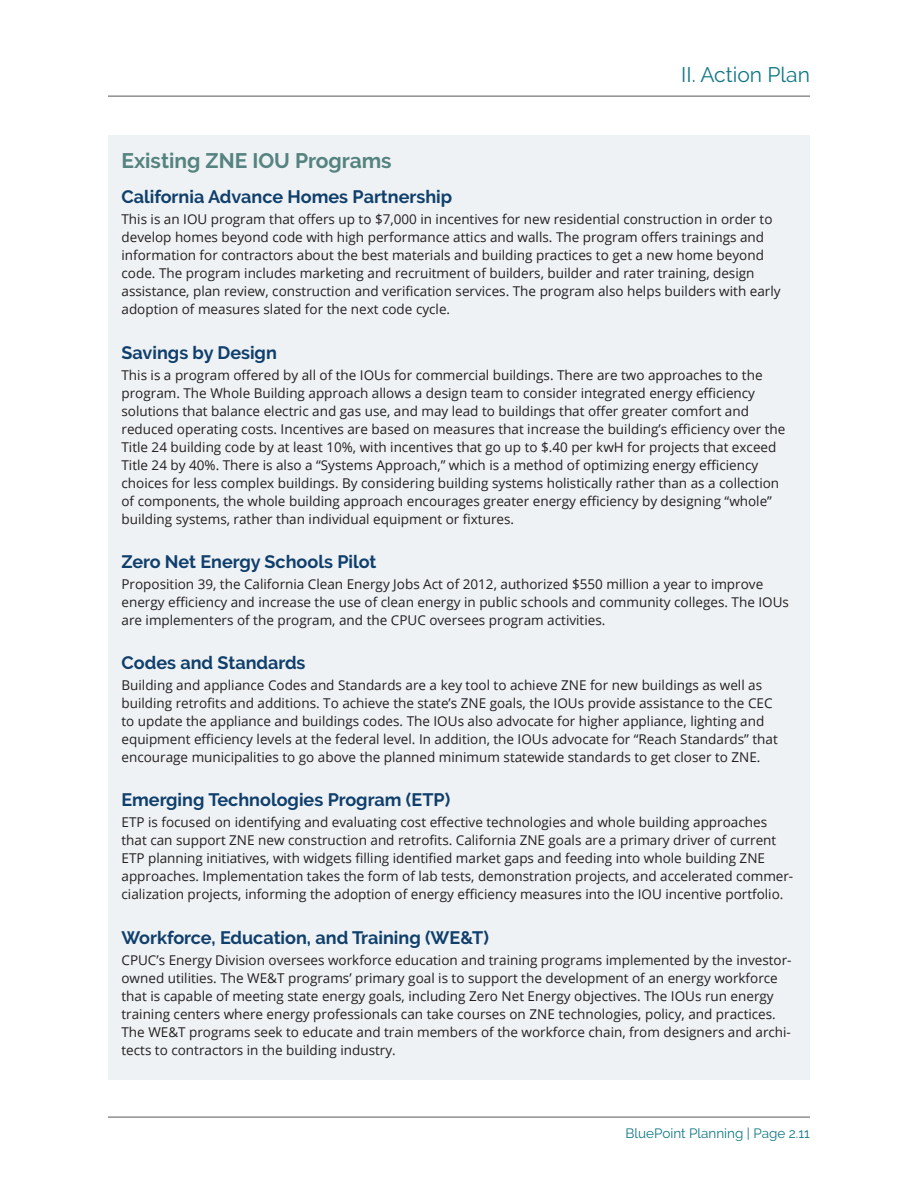
<style>
.page{position:relative;width:918px;height:1188px;background:#fff}
.page>*{position:absolute;margin:0;border:0;box-sizing:border-box;transform-origin:0 0}
.t1{font:700 21px "Raleway";color:#55837f}
.t2{font:21px "Raleway";color:#137885}
.t3{font:700 18px "Raleway";color:#103f6c}
.t4{font:13.5px/18px "Open Sans";color:#231f20}
.t5{font:13.5px "Raleway";color:#137885}
</style>
<div class="page">
<hr style="left:108px;top:1117px;width:702px;height:1px;background:#57585a">
<hr style="left:108px;top:96px;width:702px;height:1px;background:#57585a">
<div style="left:108px;top:135px;width:702px;height:945px;background:#eef2f4"></div>
<h1 class="t2" style="left:681px;top:63px;width:130px">II. Action Plan</h1>
<h1 class="t1" style="left:122px;top:149px;width:272px">Existing ZNE IOU Programs</h1>
<h2 class="t3" style="left:122px;top:187px;width:332px">California Advance Homes Partnership</h2>
<p class="t4" style="left:122px;top:210px;width:661px">This is an IOU program that offers up to $7,000 in incentives for new residential construction in order to develop homes beyond code with high performance attics and walls. The program offers trainings and information for contractors about the best materials and building practices to get a new home beyond code. The program includes marketing and recruitment of builders, builder and rater training, design assistance, plan review, construction and verification services. The program also helps builders with early adoption of measures slated for the next code cycle.</p>
<h2 class="t3" style="left:122px;top:342px;width:157px">Savings by Design</h2>
<p class="t4" style="left:122px;top:365px;width:665px">This is a program offered by all of the IOUs for commercial buildings. There are two approaches to the program. The Whole Building approach allows a design team to consider integrated energy efficiency solutions that balance electric and gas use, and may lead to buildings that offer greater comfort and reduced operating costs. Incentives are based on measures that increase the building’s efficiency over the Title 24 building code by at least 10%, with incentives that go up to $.40 per kwH for projects that exceed Title 24 by 40%. There is also a “Systems Approach,” which is a method of optimizing energy efficiency choices for less complex buildings. By considering building systems holistically rather than as a collection of components, the whole building approach encourages greater energy efficiency by designing “whole” building systems, rather than individual equipment or fixtures.</p>
<h2 class="t3" style="left:122px;top:551px;width:257px">Zero Net Energy Schools Pilot</h2>
<p class="t4" style="left:122px;top:575px;width:669px">Proposition 39, the California Clean Energy Jobs Act of 2012, authorized $550 million a year to improve energy efficiency and increase the use of clean energy in public schools and community colleges. The IOUs are implementers of the program, and the CPUC oversees program activities.</p>
<h2 class="t3" style="left:122px;top:653px;width:186px">Codes and Standards</h2>
<p class="t4" style="left:122px;top:676px;width:658px">Building and appliance Codes and Standards are a key tool to achieve ZNE for new buildings as well as building retrofits and additions. To achieve the state’s ZNE goals, the IOUs provide assistance to the CEC to update the appliance and buildings codes. The IOUs also advocate for higher appliance, lighting and equipment efficiency levels at the federal level. In addition, the IOUs advocate for “Reach Standards” that encourage municipalities to go above the planned minimum statewide standards to get closer to ZNE.</p>
<h2 class="t3" style="left:122px;top:790px;width:330px">Emerging Technologies Program (ETP)</h2>
<p class="t4" style="left:122px;top:813px;width:673px">ETP is focused on identifying and evaluating cost effective technologies and whole building approaches that can support ZNE new construction and retrofits. California ZNE goals are a primary driver of current ETP planning initiatives, with widgets filling identified market gaps and feeding into whole building ZNE approaches. Implementation takes the form of lab tests, demonstration projects, and accelerated commer&shy;cialization projects, informing the adoption of energy efficiency measures into the IOU incentive portfolio.</p>
<h2 class="t3" style="left:122px;top:927px;width:369px">Workforce, Education, and Training (WE&amp;T)</h2>
<p class="t4" style="left:122px;top:950px;width:672px">CPUC’s Energy Division oversees workforce education and training programs implemented by the investor&shy;owned utilities. The WE&amp;T programs’ primary goal is to support the development of an energy workforce that is capable of meeting state energy goals, including Zero Net Energy objectives. The IOUs run energy training centers where energy professionals can take courses on ZNE technologies, policy, and practices.<br>The WE&amp;T programs seek to educate and train members of the workforce chain, from designers and archi&shy;tects to contractors in the building industry.</p>
<p class="t5" style="left:626px;top:1125px;width:186px">BluePoint Planning | Page 2.11</p>
</div>
